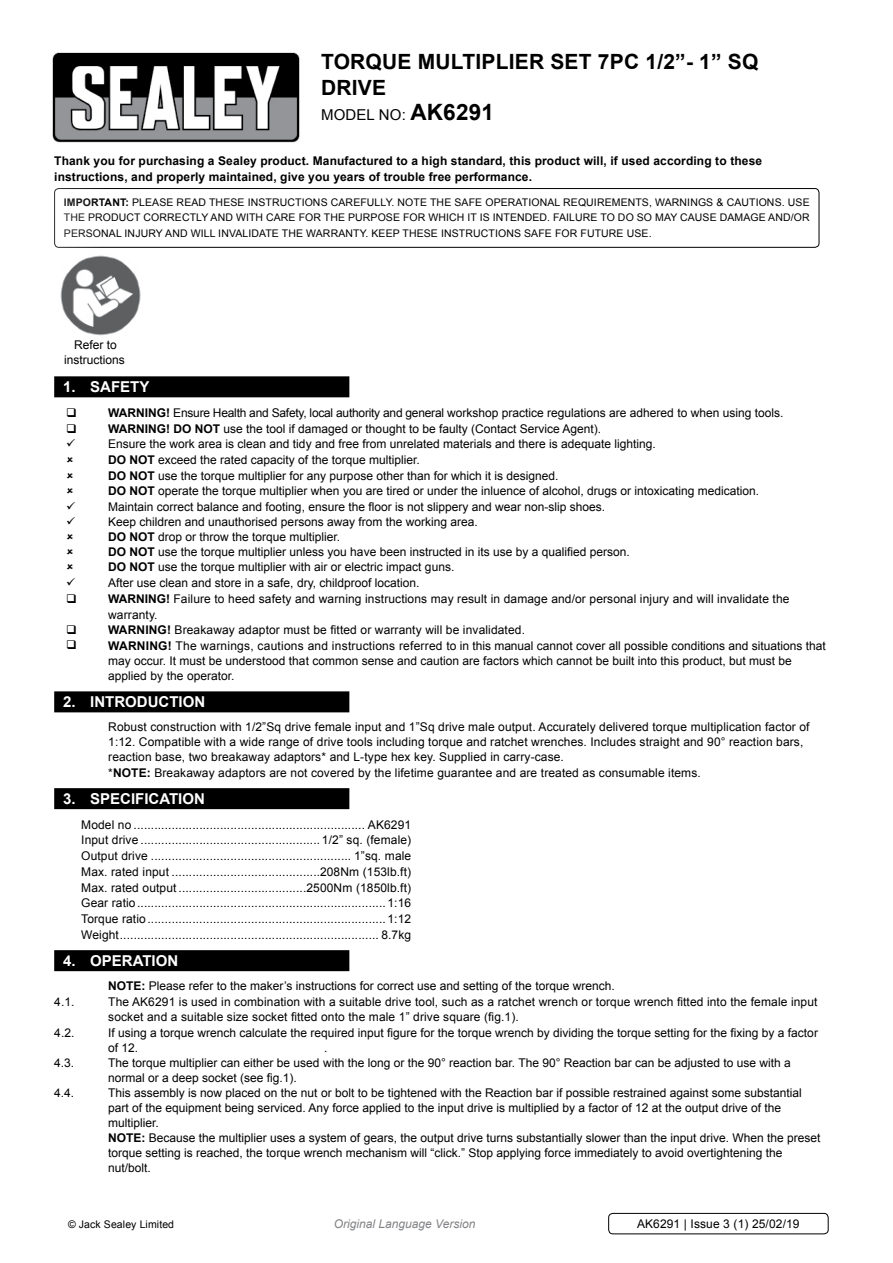
<style>
.page{position:relative;width:893px;height:1263px;background:#fff}
.page>*{position:absolute;margin:0;border:0;box-sizing:border-box;transform-origin:0 0}
.t1{font:700 21px/25.2px "Arial";letter-spacing:.01em;color:#000}
.t2{font:700 15px "Arial";color:#fff}
.t3{font:15px "Arial";letter-spacing:.01em;color:#000}
.t4{font:12px/15.5px "Arial";color:#000}
.t5{font:700 12px/15.8px "Arial";letter-spacing:.01em;color:#000}
.t6{font:italic 12px "Arial";color:#808285}
.t7{font:10.5px/15.8px "Arial";letter-spacing:.01em;color:#000;text-align:justify}
.s1{font-weight:700;font-size:22.5px}
.s2{font-weight:700}
</style>
<div class="page">
<img style="left:52px;top:52px;width:248px;height:91px">
<div style="left:54px;top:188px;width:765px;height:60px;border:1px solid #000;border-radius:4px"></div>
<div style="left:54px;top:376px;width:295px;height:21px;background:#000"></div>
<div style="left:54px;top:691px;width:295px;height:21px;background:#000"></div>
<div style="left:54px;top:788px;width:295px;height:21px;background:#000"></div>
<div style="left:54px;top:950px;width:295px;height:21px;background:#000"></div>
<div style="left:608px;top:1213px;width:220px;height:21px;border:1px solid #000;border-radius:4px"></div>
<img style="left:60px;top:255px;width:81px;height:81px">
<h1 class="t1" style="left:321px;top:50px;width:423px">torque multiplier set 7pc 1/2”- 1” SQ<br>DRIVE</h1>
<p class="t3" style="left:321px;top:105px;width:174px">model no: <span class="s1">AK6291</span></p>
<p class="t5" style="left:54px;top:153px;width:709px">Thank you for purchasing a Sealey product. Manufactured to a high standard, this product will, if used according to these instructions, and properly maintained, give you years of trouble free performance.</p>
<p class="t7" style="left:64px;top:194px;width:747px"><span class="s2">IMPORTANT:</span> PLEASE READ THESE INSTRUCTIONS CAREFULLY. NOTE THE SAFE OPERATIONAL REQUIREMENTS, WARNINGS &amp; CAUTIONS. USE THE PRODUCT CORRECTLY AND WITH CARE FOR THE PURPOSE FOR WHICH IT IS INTENDED. FAILURE TO DO SO MAY CAUSE DAMAGE AND/OR PERSONAL INJURY AND WILL INVALIDATE THE WARRANTY. KEEP THESE INSTRUCTIONS SAFE FOR FUTURE USE.</p>
<p class="t4" style="left:64px;top:338px;width:62px;line-height:14.4px;text-align:center">Refer to instructions</p>
<p class="t2" style="left:63px;top:377px;width:88px">1. safety</p>
<p class="t4" style="left:108px;top:405px;width:719px"><span class="s2">WARNING!</span> Ensure Health and Safety, local authority and general workshop practice regulations are adhered to when using tools.<br><span class="s2">WARNING! DO NOT</span> use the tool if damaged or thought to be faulty (Contact Service Agent).<br>Ensure the work area is clean and tidy and free from unrelated materials and there is adequate lighting.<br><span class="s2">DO NOT</span> exceed the rated capacity of the torque multiplier.<br><span class="s2">DO NOT</span> use the torque multiplier for any purpose other than for which it is designed.<br><span class="s2">DO NOT</span> operate the torque multiplier when you are tired or under the inluence of alcohol, drugs or intoxicating medication.<br>Maintain correct balance and footing, ensure the floor is not slippery and wear non-slip shoes.<br>Keep children and unauthorised persons away from the working area.<br><span class="s2">DO NOT</span> drop or throw the torque multiplier.<br><span class="s2">DO NOT</span> use the torque multiplier unless you have been instructed in its use by a qualified person.<br><span class="s2">DO NOT</span> use the torque multiplier with air or electric impact guns.<br>After use clean and store in a safe, dry, childproof location.<br><span class="s2">WARNING!</span> Failure to heed safety and warning instructions may result in damage and/or personal injury and will invalidate the warranty.<br><span class="s2">WARNING!</span> Breakaway adaptor must be fitted or warranty will be invalidated.<br><span class="s2">WARNING!</span> The warnings, cautions and instructions referred to in this manual cannot cover all possible conditions and situations that may occur. It must be understood that common sense and caution are factors which cannot be built into this product, but must be applied by the operator.</p>
<p class="t2" style="left:63px;top:692px;width:141px">2. introduction</p>
<p class="t4" style="left:108px;top:719px;width:703px">Robust construction with 1/2”Sq drive female input and 1”Sq drive male output. Accurately delivered torque multiplication factor of 1:12. Compatible with a wide range of drive tools including torque and ratchet wrenches. Includes straight and 90° reaction bars, reaction base, two breakaway adaptors* and L-type hex key. Supplied in carry-case.<br>*<span class="s2">NOTE</span></p>
<p class="t4" style="left:147px;top:765px;width:556px"><span class="s2">:</span> Breakaway adaptors are not covered by the lifetime guarantee and are treated as consumable items.</p>
<p class="t2" style="left:63px;top:789px;width:141px">3. specification</p>
<p class="t4" style="left:81px;top:817px;width:332px;text-align:justify">Model no ................................................................... AK6291<br>Input drive .................................................... 1/2” sq. (female)<br>Output drive .......................................................... 1”sq. male Max. rated input ...........................................208Nm (153lb.ft)<br>Max. rated output .....................................2500Nm (1850lb.ft)<br>Gear ratio........................................................................ 1:16<br>Torque ratio..................................................................... 1:12<br>Weight........................................................................... 8.7kg</p>
<p class="t2" style="left:63px;top:951px;width:114px">4. operation</p>
<p class="t5" style="left:108px;top:978px;width:18px">NOTE</p>
<p class="t4" style="left:142px;top:978px;width:475px"><span class="s2">:</span> Please refer to the maker’s instructions for correct use and setting of the torque wrench.</p>
<p class="t4" style="left:54px;top:994px;width:22px">4.1.</p>
<p class="t4" style="left:108px;top:994px;width:711px">The AK6291 is used in combination with a suitable drive tool, such as a ratchet wrench or torque wrench fitted into the female input socket and a suitable size socket fitted onto the male 1” drive square (fig.1).</p>
<p class="t4" style="left:54px;top:1025px;width:22px">4.2.</p>
<p class="t4" style="left:108px;top:1025px;width:711px;line-height:15px">If using a torque wrench calculate the required input figure for the torque wrench by dividing the torque setting for the fixing by a factor of 12.</p>
<p class="t4" style="left:324px;top:1040px;width:5px">.</p>
<p class="t4" style="left:54px;top:1055px;width:22px">4.3.</p>
<p class="t4" style="left:108px;top:1055px;width:684px;line-height:15px">The torque multiplier can either be used with the long or the 90° reaction bar. The 90° Reaction bar can be adjusted to use with a normal or a deep socket (see fig.1).</p>
<p class="t4" style="left:54px;top:1085px;width:22px">4.4.</p>
<p class="t4" style="left:108px;top:1085px;width:695px;line-height:15px">This assembly is now placed on the nut or bolt to be tightened with the Reaction bar if possible restrained against some substantial part of the equipment being serviced. Any force applied to the input drive is multiplied by a factor of 12 at the output drive of the multiplier.</p>
<p class="t5" style="left:108px;top:1130px;width:18px">NOTE</p>
<p class="t4" style="left:108px;top:1130px;width:714px;line-height:15px;text-indent:33px"><span class="s2">:</span> Because the multiplier uses a system of gears, the output drive turns substantially slower than the input drive. When the preset torque setting is reached, the torque wrench mechanism will “click.” Stop applying force immediately to avoid overtightening the nut/bolt.</p>
<p class="t7" style="left:68px;top:1217px;width:108px">© Jack Sealey Limited</p>
<p class="t6" style="left:334px;top:1216px;width:143px">Original Language Version</p>
<p class="t4" style="left:637px;top:1216px;width:164px">AK6291 | Issue 3 (1) 25/02/19</p>
</div>
